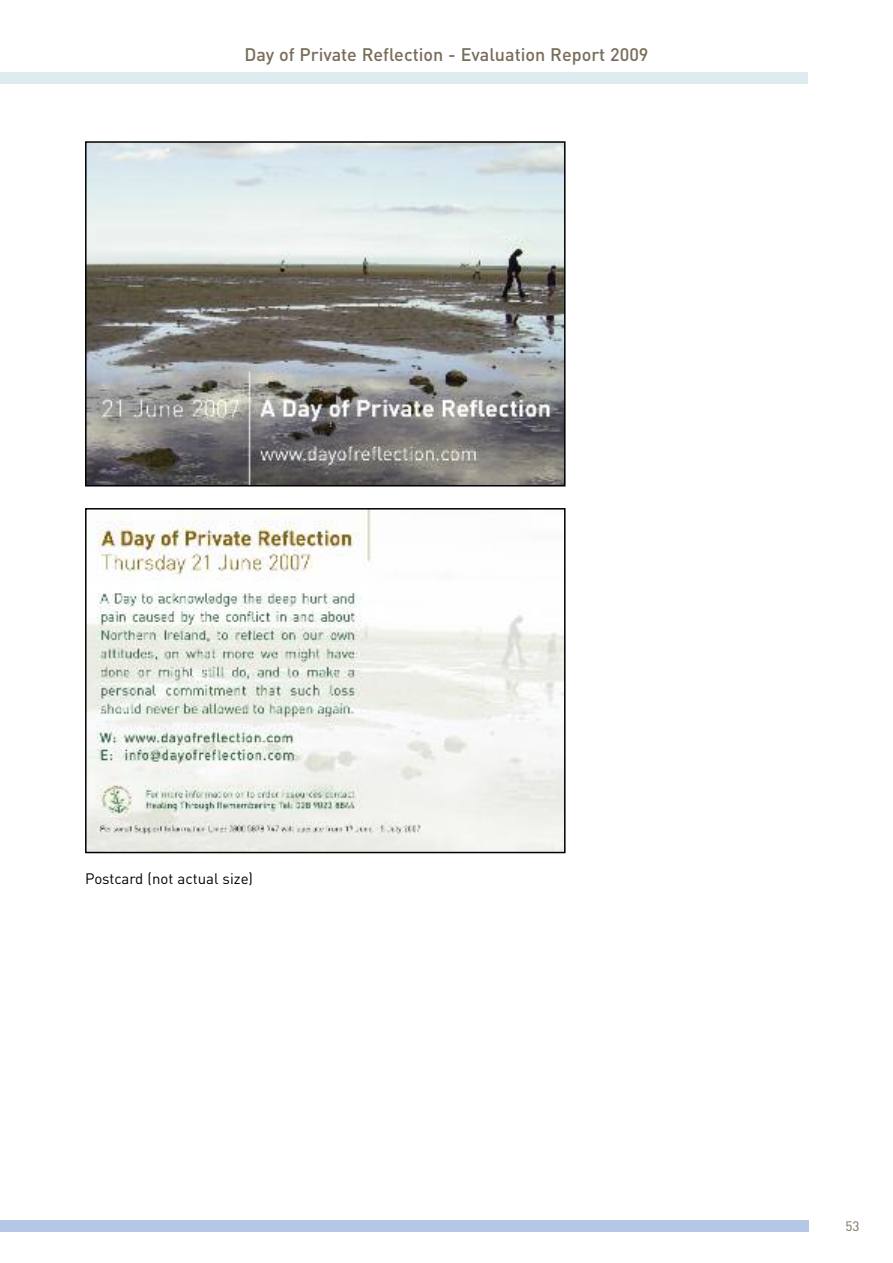
<style>
.page{position:relative;width:893px;height:1263px;background:#fff}
.page>*{position:absolute;margin:0;border:0;box-sizing:border-box;transform-origin:0 0}
.t1{font:500 18px "DIN";color:#786d5a}
.t2{font:15px "DIN";color:#000}
.t3{font:13.5px "DIN";color:#786d5a}
</style>
<div class="page">
<div style="left:0;top:72px;width:808px;height:12px;background:#ddebef"></div>
<div style="left:0;top:1220px;width:809px;height:12px;background:#b6c7e6"></div>
<img style="left:88px;top:144px;width:475px;height:339px">
<div style="left:85px;top:141px;width:481px;height:345px;border:2px solid #000"></div>
<img style="left:88px;top:511px;width:475px;height:339px">
<div style="left:85px;top:508px;width:481px;height:345px;border:2px solid #000"></div>
<p class="t1" style="left:244px;top:44px;width:406px">Day of Private Reflection - Evaluation Report 2009</p>
<p class="t2" style="left:85px;top:870px;width:170px">Postcard (not actual size)</p>
<p class="t3" style="left:845px;top:1218px;width:16px">53</p>
</div>
